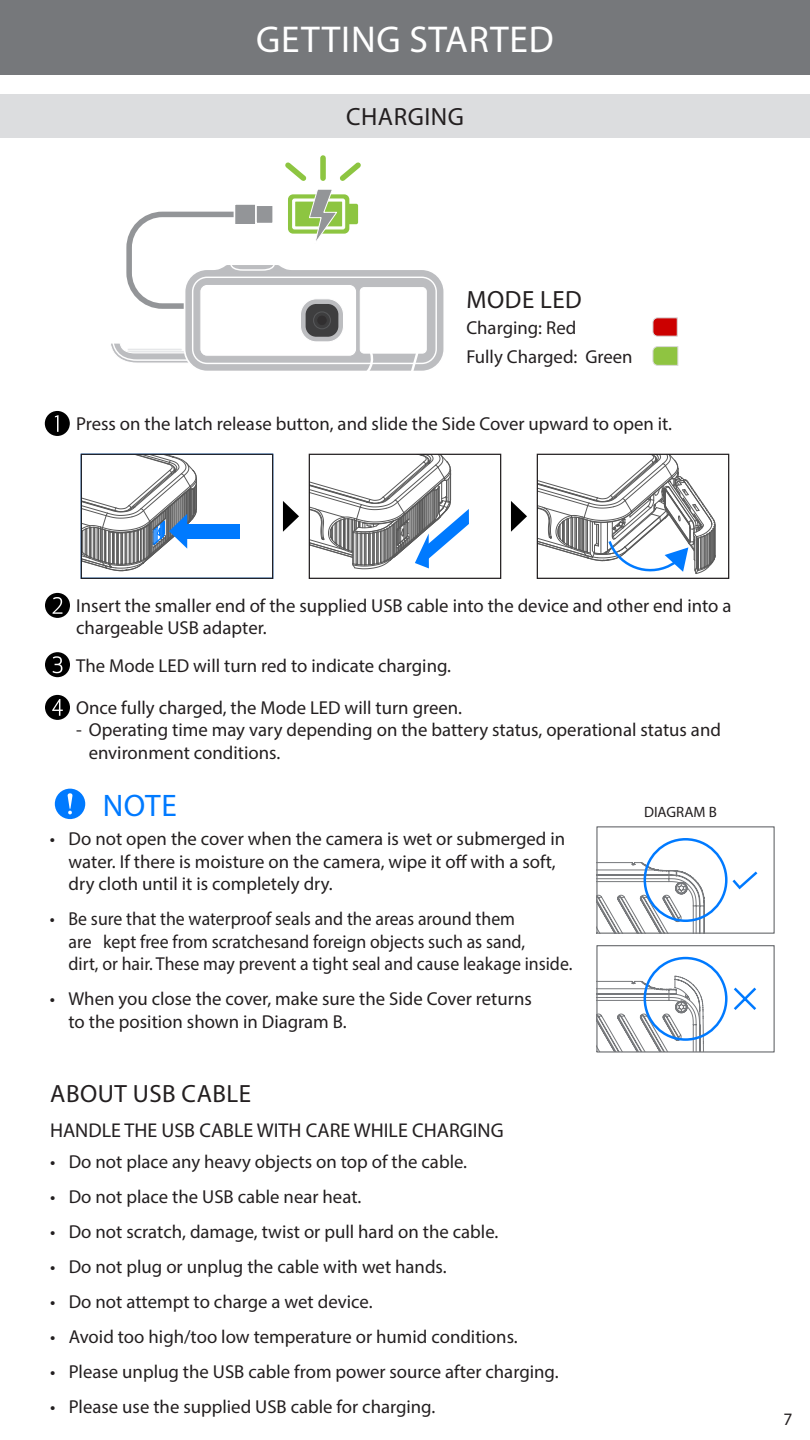
<style>
.page{position:relative;width:810px;height:1440px;background:#fff}
.page>*{position:absolute;margin:0;border:0;box-sizing:border-box;transform-origin:0 0}
.t1{font:37.5px "Myriad Pro";letter-spacing:.02em;color:#fff}
.content{font:31.25px "Myriad Pro";color:#007aff}
.content-2{font:25px "Myriad Pro";letter-spacing:.02em;color:#231f20}
.t2{font:20px "Myriad Pro";color:#231f20}
.content-3{font:18.75px/22.5px "Myriad Pro";color:#231f20}
.content-4{font:18.75px/22.5px "Myriad Pro";color:#231f20;scale:.95 1}
.t3{font:17.5px "Myriad Pro";color:#231f20}
.content-5{font:15px "Myriad Pro";color:#231f20}
</style>
<div class="page">
<div style="left:0;top:0;width:810px;height:75px;background:#76787b"></div>
<div style="left:0;top:94px;width:810px;height:44px;background:#dcdddf"></div>
<svg style="left:653px;top:318px;width:25px;height:18px"></svg>
<svg style="left:653px;top:346px;width:25px;height:20px"></svg>
<div style="left:45px;top:695px;width:25px;height:25px;background:#000;border-radius:50%"></div>
<svg style="left:52px;top:699px;width:11px;height:17px"></svg>
<div style="left:45px;top:652px;width:25px;height:25px;background:#000;border-radius:50%"></div>
<svg style="left:52px;top:656px;width:10px;height:17px"></svg>
<div style="left:45px;top:593px;width:25px;height:25px;background:#000;border-radius:50%"></div>
<svg style="left:53px;top:597px;width:9px;height:17px"></svg>
<div style="left:45px;top:411px;width:25px;height:25px;background:#000;border-radius:50%"></div>
<svg style="left:55px;top:415px;width:4px;height:17px"></svg>
<svg style="left:283px;top:501px;width:16px;height:31px"></svg>
<svg style="left:511px;top:501px;width:16px;height:31px"></svg>
<div style="left:81px;top:454px;width:192px;height:125px;border:1px solid #231f20"></div>
<div style="left:309px;top:454px;width:192px;height:125px;border:1px solid #231f20"></div>
<div style="left:185px;top:524px;width:55px;height:15px;background:#007aff"></div>
<svg style="left:81px;top:454px;width:116px;height:117px"></svg>
<svg style="left:309px;top:454px;width:160px;height:115px"></svg>
<svg style="left:537px;top:454px;width:179px;height:125px"></svg>
<svg style="left:111px;top:157px;width:333px;height:214px"></svg>
<div style="left:55px;top:789px;width:30px;height:30px;background:#007aff;border-radius:50%"></div>
<svg style="left:68px;top:793px;width:4px;height:21px"></svg>
<div style="left:596px;top:826px;width:179px;height:108px;border:1px solid #76787b"></div>
<div style="left:596px;top:945px;width:179px;height:108px;border:1px solid #76787b"></div>
<svg style="left:597px;top:837px;width:163px;height:215px"></svg>
<p class="t1" style="left:256px;top:16px;width:299px">GETTING STARTED</p>
<p class="content-2" style="left:346px;top:101px;width:119px">CHARGING</p>
<p class="content-2" style="left:467px;top:284px;width:117px">MODE LED</p>
<p class="content-3" style="left:466px;top:316px;width:111px">Charging: Red</p>
<p class="content-3" style="left:466px;top:345px;width:168px">Fully Charged: Green</p>
<p class="content-3" style="left:76px;top:413px;width:598px">Press on the latch release button, and slide the Side Cover upward to open it.</p>
<p class="content-3" style="left:76px;top:594px;width:657px">Insert the smaller end of the supplied USB cable into the device and other end into a chargeable USB adapter.</p>
<p class="content-3" style="left:76px;top:654px;width:376px">The Mode LED will turn red to indicate charging.</p>
<p class="content-3" style="left:76px;top:696px;width:387px">Once fully charged, the Mode LED will turn green.</p>
<p class="content-3" style="left:89px;top:719px;width:634px;text-indent:-12px">- Operating time may vary depending on the battery status, operational status and environment conditions.</p>
<p class="content" style="left:103px;top:786px;width:76px">NOTE</p>
<p class="content-3" style="left:69px;top:827px;width:498px;text-indent:-19px">• Do not open the cover when the camera is wet or submerged in water. If there is moisture on the camera, wipe it off with a soft, dry cloth until it is completely dry.</p>
<p class="content-4" style="left:69px;top:907px;width:532px;text-indent:-19px">• Be sure that the waterproof seals and the areas around them<br>are kept free from scratchesand foreign objects such as sand,<br>dirt, or hair. These may prevent a tight seal and cause leakage inside.</p>
<p class="content-3" style="left:69px;top:987px;width:465px;text-indent:-19px">• When you close the cover, make sure the Side Cover returns to the position shown in Diagram B.</p>
<p class="content-2" style="left:50px;top:1078px;width:202px">ABOUT USB CABLE</p>
<p class="t2" style="left:50px;top:1118px;width:455px">HANDLE THE USB CABLE WITH CARE WHILE CHARGING</p>
<p class="content-3" style="left:50px;top:1150px;width:419px">• Do not place any heavy objects on top of the cable.</p>
<p class="content-3" style="left:50px;top:1185px;width:313px">• Do not place the USB cable near heat.</p>
<p class="content-3" style="left:50px;top:1220px;width:450px">• Do not scratch, damage, twist or pull hard on the cable.</p>
<p class="content-3" style="left:50px;top:1255px;width:398px">• Do not plug or unplug the cable with wet hands.</p>
<p class="content-3" style="left:50px;top:1290px;width:324px">• Do not attempt to charge a wet device.</p>
<p class="content-3" style="left:50px;top:1325px;width:469px">• Avoid too high/too low temperature or humid conditions.</p>
<p class="content-3" style="left:50px;top:1360px;width:510px">• Please unplug the USB cable from power source after charging.</p>
<p class="content-3" style="left:50px;top:1395px;width:387px">• Please use the supplied USB cable for charging.</p>
<p class="content-5" style="left:644px;top:802px;width:74px">DIAGRAM B</p>
<p class="t3" style="left:784px;top:1408px;width:10px">7</p>
</div>
